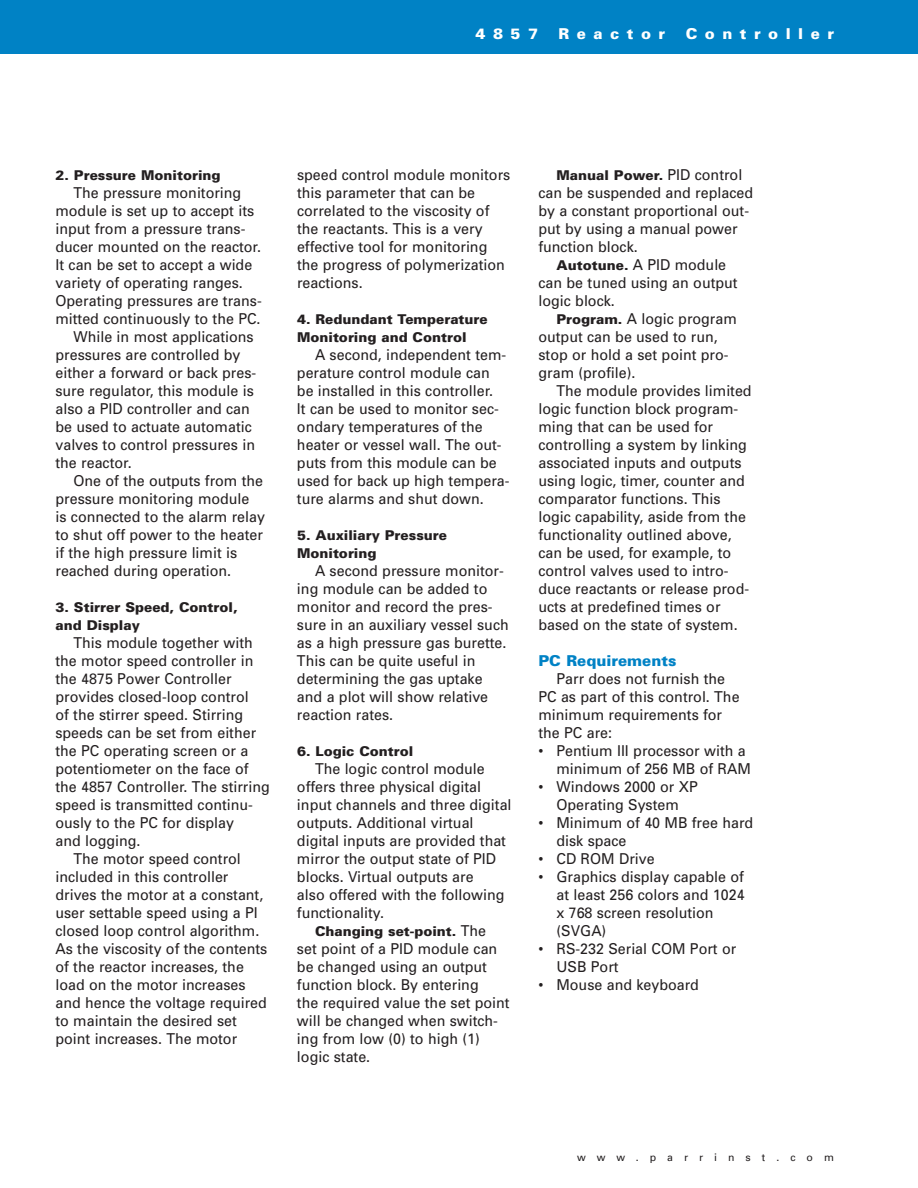
<style>
.page{position:relative;width:918px;height:1188px;background:#fff}
.page>*{position:absolute;margin:0;border:0;box-sizing:border-box;transform-origin:0 0}
.t1{font:15px/18px "Univers";color:#231f20;scale:.95 1}
.t2{font:900 15px "Univers";letter-spacing:.5em;color:#fff}
.t3{font:900 15px "Univers";color:#0082c5}
.t4{font:900 13.5px/18px "Univers";color:#231f20}
.t5{font:10.5px "Univers";letter-spacing:1.05em;color:#231f20}
.s1{font-weight:400;font-size:15px}
.s2{font-weight:900;font-size:13.5px}
</style>
<div class="page">
<div style="left:0;top:0;width:918px;height:54px;background:#0082c5"></div>
<p class="t2" style="left:476px;top:28px;width:64px">4857</p>
<p class="t2" style="left:559px;top:28px;width:108px">Reactor</p>
<p class="t2" style="left:686px;top:28px;width:150px">Controller</p>
<p class="t4" style="left:56px;top:167px;width:167px">2. Pressure Monitoring</p>
<p class="t1" style="left:74px;top:185px;width:178px">The pressure monitoring</p>
<p class="t1" style="left:55px;top:203px;width:211px">module is set up to accept its</p>
<p class="t1" style="left:55px;top:221px;width:202px">input from a pressure trans-</p>
<p class="t1" style="left:55px;top:239px;width:218px">ducer mounted on the reactor.</p>
<p class="t1" style="left:55px;top:257px;width:209px">It can be set to accept a wide</p>
<p class="t1" style="left:55px;top:275px;width:199px">variety of operating ranges.</p>
<p class="t1" style="left:55px;top:293px;width:219px">Operating pressures are trans-</p>
<p class="t1" style="left:55px;top:311px;width:217px">mitted continuously to the PC.</p>
<p class="t1" style="left:74px;top:329px;width:191px">While in most applications</p>
<p class="t1" style="left:55px;top:347px;width:196px">pressures are controlled by</p>
<p class="t1" style="left:55px;top:365px;width:213px">either a forward or back pres-</p>
<p class="t1" style="left:55px;top:383px;width:210px">sure regulator, this module is</p>
<p class="t1" style="left:55px;top:401px;width:206px">also a PID controller and can</p>
<p class="t1" style="left:55px;top:419px;width:208px">be used to actuate automatic</p>
<p class="t1" style="left:55px;top:437px;width:212px">valves to control pressures in</p>
<p class="t1" style="left:55px;top:455px;width:82px">the reactor.</p>
<p class="t1" style="left:74px;top:473px;width:201px">One of the outputs from the</p>
<p class="t1" style="left:55px;top:491px;width:206px">pressure monitoring module</p>
<p class="t1" style="left:55px;top:509px;width:222px">is connected to the alarm relay</p>
<p class="t1" style="left:55px;top:527px;width:220px">to shut off power to the heater</p>
<p class="t1" style="left:55px;top:545px;width:193px">if the high pressure limit is</p>
<p class="t1" style="left:55px;top:563px;width:187px">reached during operation.</p>
<p class="t4" style="left:56px;top:599px;width:184px">3. Stirrer Speed, Control, and Display</p>
<p class="t1" style="left:74px;top:635px;width:190px">This module together with</p>
<p class="t1" style="left:55px;top:653px;width:210px">the motor speed controller in</p>
<p class="t1" style="left:55px;top:671px;width:187px">the 4875 Power Controller</p>
<p class="t1" style="left:55px;top:689px;width:205px">provides closed-loop control</p>
<p class="t1" style="left:55px;top:707px;width:199px">of the stirrer speed. Stirring</p>
<p class="t1" style="left:55px;top:725px;width:213px">speeds can be set from either</p>
<p class="t1" style="left:55px;top:743px;width:204px">the PC operating screen or a</p>
<p class="t1" style="left:55px;top:761px;width:205px">potentiometer on the face of</p>
<p class="t1" style="left:55px;top:779px;width:227px">the 4857 Controller. The stirring</p>
<p class="t1" style="left:55px;top:797px;width:209px">speed is transmitted continu-</p>
<p class="t1" style="left:55px;top:815px;width:189px">ously to the PC for display</p>
<p class="t1" style="left:55px;top:833px;width:91px">and logging.</p>
<p class="t1" style="left:74px;top:851px;width:178px">The motor speed control</p>
<p class="t1" style="left:55px;top:869px;width:184px">included in this controller</p>
<p class="t1" style="left:55px;top:887px;width:220px">drives the motor at a constant,</p>
<p class="t1" style="left:55px;top:905px;width:214px">user settable speed using a PI</p>
<p class="t1" style="left:55px;top:923px;width:216px">closed loop control algorithm.</p>
<p class="t1" style="left:55px;top:941px;width:224px">As the viscosity of the contents</p>
<p class="t1" style="left:55px;top:959px;width:200px">of the reactor increases, the</p>
<p class="t1" style="left:55px;top:977px;width:202px">load on the motor increases</p>
<p class="t1" style="left:55px;top:995px;width:224px">and hence the voltage required</p>
<p class="t1" style="left:55px;top:1013px;width:192px">to maintain the desired set</p>
<p class="t1" style="left:55px;top:1031px;width:193px">point increases. The motor</p>
<p class="t1" style="left:297px;top:167px;width:226px">speed control module monitors this parameter that can be correlated to the viscosity of the reactants. This is a very effective tool for monitoring the progress of polymerization reactions.</p>
<p class="t4" style="left:297px;top:311px;width:192px">4. Redundant Temperature<br>Monitoring and Control</p>
<p class="t1" style="left:297px;top:347px;width:225px;text-indent:18px">A second, independent tem&shy;perature control module can be installed in this controller.<br>It can be used to monitor sec&shy;ondary temperatures of the heater or vessel wall. The out&shy;puts from this module can be used for back up high tempera&shy;ture alarms and shut down.</p>
<p class="t4" style="left:297px;top:527px;width:152px">5. Auxiliary Pressure<br>Monitoring</p>
<p class="t1" style="left:297px;top:563px;width:225px;text-indent:18px">A second pressure monitor&shy;ing module can be added to monitor and record the pres&shy;sure in an auxiliary vessel such as a high pressure gas burette.<br>This can be quite useful in determining the gas uptake and a plot will show relative reaction rates.</p>
<p class="t4" style="left:297px;top:743px;width:118px">6. Logic Control</p>
<p class="t1" style="left:297px;top:761px;width:227px;text-indent:18px">The logic control module offers three physical digital input channels and three digital outputs. Additional virtual digital inputs are provided that mirror the output state of PID blocks. Virtual outputs are<br>also offered with the following functionality.</p>
<p class="t4" style="left:315px;top:923px;width:173px">Changing set-point. <span class="s1">The</span></p>
<p class="t1" style="left:297px;top:941px;width:225px">set point of a PID module can be changed using an output function block. By entering<br>the required value the set point will be changed when switch&shy;ing from low (0) to high (1) logic state.</p>
<p class="t4" style="left:556px;top:167px;width:187px">Manual Power. <span class="s1">PID control</span></p>
<p class="t1" style="left:539px;top:185px;width:227px">can be suspended and replaced</p>
<p class="t1" style="left:539px;top:203px;width:223px">by a constant proportional out-</p>
<p class="t1" style="left:539px;top:221px;width:211px">put by using a manual power</p>
<p class="t1" style="left:539px;top:239px;width:106px">function block.</p>
<p class="t1" style="left:556px;top:257px;width:180px"><span class="s2">Autotune.</span> A PID module</p>
<p class="t1" style="left:538px;top:275px;width:211px">can be tuned using an output</p>
<p class="t1" style="left:538px;top:293px;width:82px">logic block.</p>
<p class="t1" style="left:556px;top:311px;width:191px"><span class="s2">Program.</span> A logic program</p>
<p class="t1" style="left:538px;top:329px;width:190px">output can be used to run,</p>
<p class="t1" style="left:538px;top:347px;width:202px">stop or hold a set point pro-</p>
<p class="t1" style="left:538px;top:365px;width:104px">gram (profile).</p>
<p class="t1" style="left:556px;top:383px;width:207px">The module provides limited</p>
<p class="t1" style="left:538px;top:401px;width:212px">logic function block program-</p>
<p class="t1" style="left:538px;top:419px;width:185px">ming that can be used for</p>
<p class="t1" style="left:538px;top:437px;width:221px">controlling a system by linking</p>
<p class="t1" style="left:538px;top:455px;width:215px">associated inputs and outputs</p>
<p class="t1" style="left:538px;top:473px;width:219px">using logic, timer, counter and</p>
<p class="t1" style="left:538px;top:491px;width:193px">comparator functions. This</p>
<p class="t1" style="left:538px;top:509px;width:220px">logic capability, aside from the</p>
<p class="t1" style="left:538px;top:527px;width:205px">functionality outlined above,</p>
<p class="t1" style="left:538px;top:545px;width:204px">can be used, for example, to</p>
<p class="t1" style="left:538px;top:563px;width:202px">control valves used to intro-</p>
<p class="t1" style="left:538px;top:581px;width:223px">duce reactants or release prod-</p>
<p class="t1" style="left:538px;top:599px;width:193px">ucts at predefined times or</p>
<p class="t1" style="left:538px;top:617px;width:211px">based on the state of system.</p>
<p class="t3" style="left:538px;top:655px;width:139px">PC Requirements</p>
<p class="t1" style="left:538px;top:671px;width:213px;text-indent:18px">Parr does not furnish the<br>PC as part of this control. The minimum requirements for the PC are:</p>
<p class="t1" style="left:556px;top:743px;width:206px;text-indent:-18px">• Pentium III processor with a minimum of 256 MB of RAM</p>
<p class="t1" style="left:538px;top:779px;width:169px;text-align:center">• Windows 2000 or XP<br>Operating System</p>
<p class="t1" style="left:556px;top:815px;width:209px;text-indent:-18px">• Minimum of 40 MB free hard disk space</p>
<p class="t1" style="left:538px;top:851px;width:124px">• CD ROM Drive</p>
<p class="t1" style="left:556px;top:869px;width:200px;text-indent:-18px">• Graphics display capable of at least 256 colors and 1024 x 768 screen resolution (SVGA)</p>
<p class="t1" style="left:556px;top:941px;width:191px;text-indent:-18px">• RS-232 Serial COM Port or<br>USB Port</p>
<p class="t1" style="left:538px;top:977px;width:170px">• Mouse and keyboard</p>
<p class="t5" style="left:577px;top:1153px;width:258px">www.parrinst.com</p>
</div>
